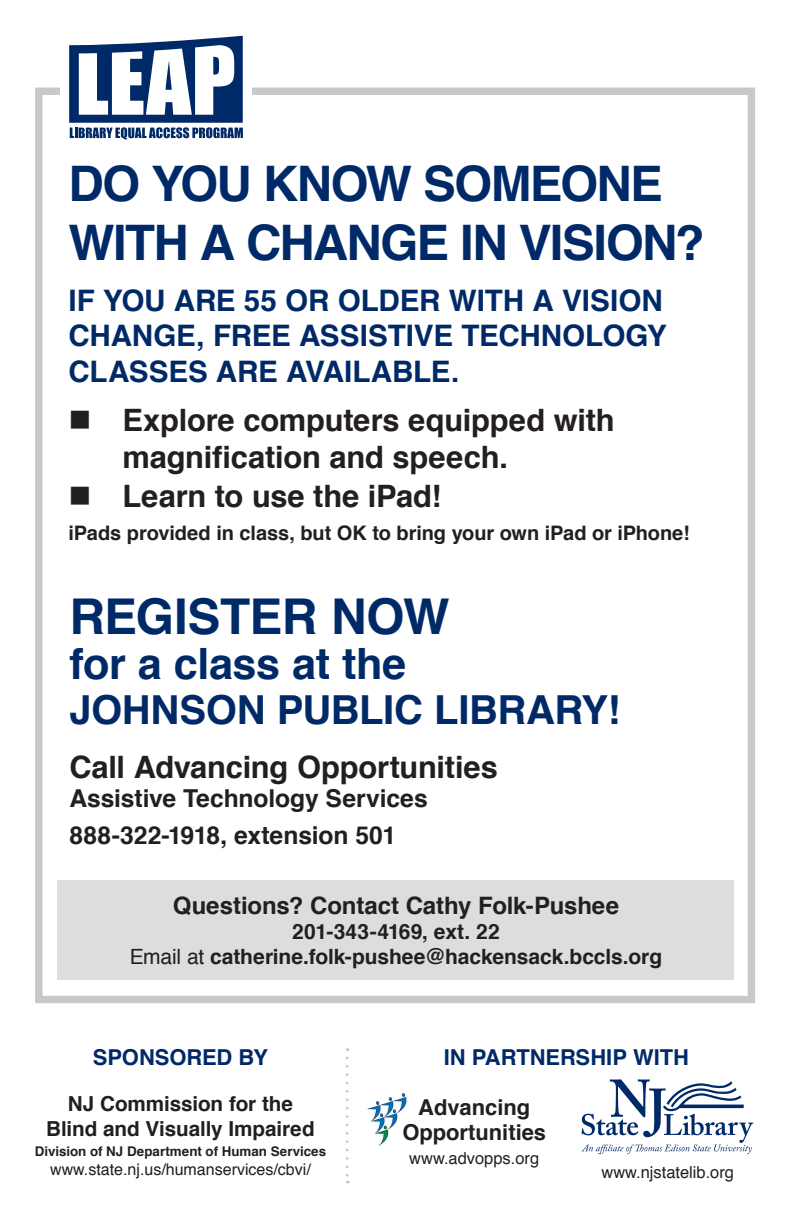
<style>
.page{position:relative;width:792px;height:1224px;background:#fff}
.page>*{position:absolute;margin:0;border:0;box-sizing:border-box;transform-origin:0 0}
.t1{font:700 49.4px "Helvetica";letter-spacing:-.015em;color:#002a67}
.t2{font:700 49px/59.2px "Helvetica";letter-spacing:-.035em;color:#002a67}
.t3{font:700 43.2px "Helvetica";letter-spacing:-.01em;color:#002a67}
.t4{font:700 40px "Helvetica";letter-spacing:-.01em;color:#002a67}
.t5{font:700 30.9px/37px "Helvetica";letter-spacing:-.005em;color:#231f20}
.t6{font:700 29.6px/35.5px "Helvetica";letter-spacing:-.005em;color:#002a67}
.t7{font:700 24.7px/37px "Helvetica";letter-spacing:-.005em;color:#231f20}
.t8{font:700 24px "Helvetica";letter-spacing:-.005em;color:#231f20}
.t9{font:700 21.9px "Helvetica";color:#002a67}
.t10{font:700 21.9px/24.7px "Helvetica";color:#231f20;text-align:center}
.t11{font:700 21px/25.2px "Helvetica";letter-spacing:-.005em;color:#231f20;text-align:center}
.t12{font:700 20.7px/24.8px "Helvetica";letter-spacing:-.005em;color:#231f20;text-align:center}
.t13{font:700 20px "Helvetica";letter-spacing:-.005em;color:#231f20}
.t14{font:16.5px "Helvetica";color:#231f20}
.t15{font:16px "Helvetica";color:#231f20}
.t16{font:700 13.3px "Helvetica";color:#231f20}
.s1{font-weight:400}
</style>
<div class="page">
<div style="left:35px;top:88px;width:720px;height:915px;border:7px solid #c7c8ca"></div>
<div style="left:60px;top:74px;width:191px;height:35px;background:#fff"></div>
<svg style="left:69px;top:36px;width:174px;height:103px"></svg>
<svg style="left:581px;top:1079px;width:172px;height:75px"></svg>
<img style="left:367px;top:1093px;width:40px;height:53px">
<svg style="left:346px;top:1058px;width:3px;height:125px"></svg>
<div style="left:58px;top:880px;width:676px;height:100px;background:#dcdddf"></div>
<h2 class="t2" style="left:69px;top:155px;width:638px">DO YOU KNOW SOMEONE<br>WITH A CHANGE IN VISION?</h2>
<p class="t6" style="left:69px;top:283px;width:600px">IF YOU ARE 55 OR OLDER WITH A VISION<br>CHANGE, FREE ASSISTIVE TECHNOLOGY<br>CLASSES ARE AVAILABLE.</p>
<p class="t5" style="left:122px;top:402px;width:494px;text-indent:-54px">■ Explore computers equipped with magnification and speech.</p>
<p class="t5" style="left:69px;top:478px;width:374px">■ Learn to use the iPad!</p>
<p class="t13" style="left:69px;top:517px;width:623px">iPads provided in class, but OK to bring your own iPad or iPhone!</p>
<p class="t1" style="left:69px;top:577px;width:382px">REGISTER NOW</p>
<p class="t3" style="left:69px;top:629px;width:338px">for a class at the</p>
<p class="t4" style="left:69px;top:678px;width:553px">JOHNSON PUBLIC LIBRARY!</p>
<p class="t5" style="left:69px;top:749px;width:430px">Call Advancing Opportunities</p>
<p class="t7" style="left:69px;top:780px;width:360px">Assistive Technology Services<br>888-322-1918, extension 501</p>
<p class="t8" style="left:173px;top:886px;width:448px">Questions? Contact Cathy Folk-Pushee</p>
<p class="t11" style="left:130px;top:919px;width:534px">201-343-4169, ext. 22<br><span class="s1">Email at</span> catherine.folk-pushee@hackensack.bccls.org</p>
<p class="t9" style="left:93px;top:1039px;width:177px">SPONSORED BY</p>
<p class="t12" style="left:46px;top:1091px;width:270px">NJ Commission for the<br>Blind and Visually Impaired</p>
<p class="t16" style="left:35px;top:1140px;width:293px">Division of NJ Department of Human Services</p>
<p class="t15" style="left:50px;top:1157px;width:262px">www.state.nj.us/humanservices/cbvi/</p>
<p class="t9" style="left:444px;top:1039px;width:247px">IN PARTNERSHIP WITH</p>
<p class="t10" style="left:402px;top:1095px;width:145px">Advancing<br>Opportunities</p>
<p class="t14" style="left:409px;top:1146px;width:131px">www.advopps.org</p>
<p class="t14" style="left:601px;top:1159px;width:134px">www.njstatelib.org</p>
</div>
